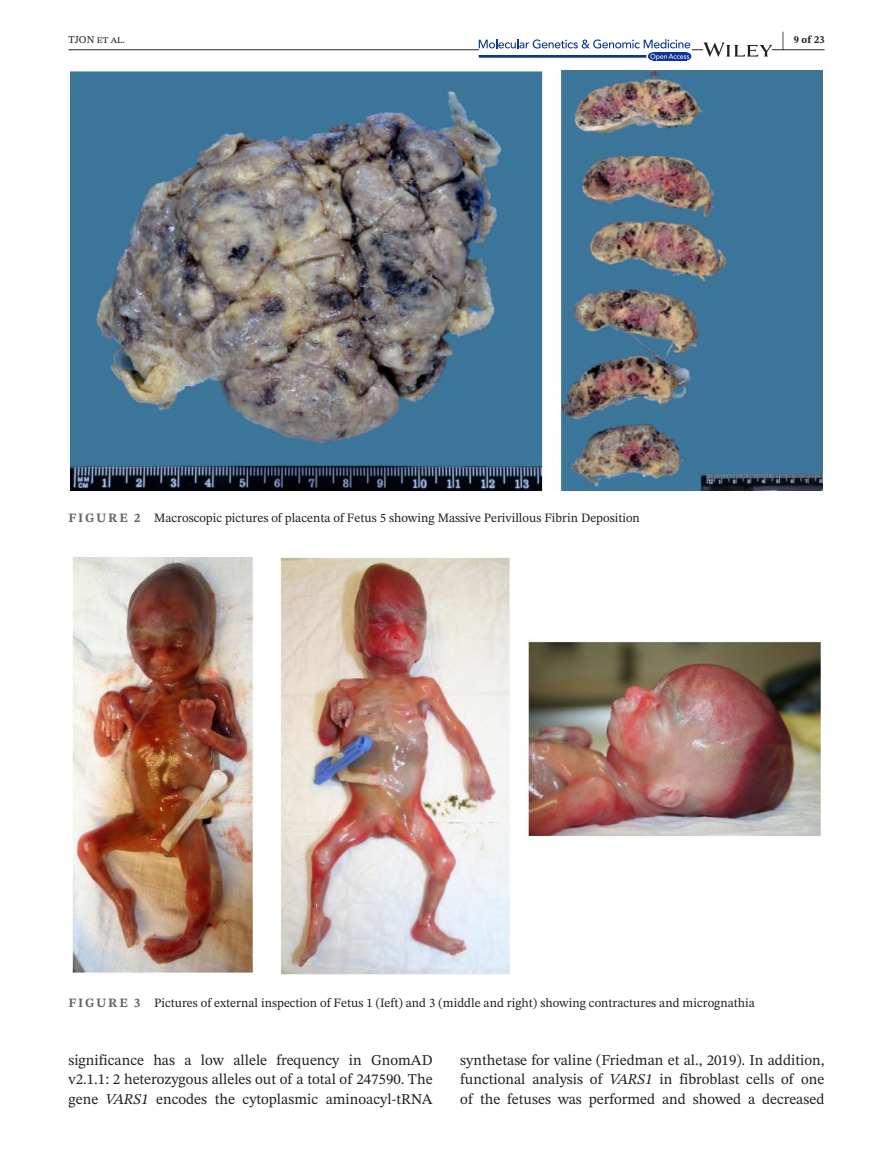
<style>
.page{position:relative;width:893px;height:1174px;background:#fff}
.page>*{position:absolute;margin:0;border:0;box-sizing:border-box;transform-origin:0 0}
.t1{font:700 21px "STIX Two Text";color:#231f20;scale:.42 1}
.t2{font:15px/19.5px "STIX Two Text";color:#231f20;text-align:justify}
.t3{font:12.75px "STIX Two Text";color:#231f20}
.t4{font:10.5px "STIX Two Text";color:#231f20}
.t5{font:700 10.5px "STIX Two Text";color:#231f20}
.s1{font-weight:700;color:#636366}
.s2{font-style:italic}
</style>
<div class="page">
<hr style="left:68px;top:49px;width:756px;height:1px;background:#231f20">
<svg style="left:479px;top:39px;width:211px;height:21px"></svg>
<svg style="left:703px;top:43px;width:69px;height:14px"></svg>
<img style="left:70px;top:70px;width:753px;height:420px">
<img style="left:73px;top:558px;width:747px;height:416px">
<h1 class="t1" style="left:782px;top:24px;width:8px">|</h1>
<p class="t4" style="left:68px;top:32px;width:58px">TJON et al.</p>
<p class="t5" style="left:794px;top:32px;width:32px">9 of 23</p>
<p class="t3" style="left:68px;top:509px;width:573px"><span class="s1">FIGURE 2</span> Macroscopic pictures of placenta of Fetus 5 showing Massive Perivillous Fibrin Deposition</p>
<p class="t3" style="left:68px;top:993px;width:688px"><span class="s1">FIGURE 3</span> Pictures of external inspection of Fetus 1 (Ieft) and 3 (middle and right) showing contractures and micrognathia</p>
<p class="t2" style="left:68px;top:1050px;width:366px">significance has a low allele frequency in GnomAD v2.1.1: 2 heterozygous alleles out of a total of 247590. The gene <span class="s2">VARS1</span> encodes the cytoplasmic aminoacyl-tRNA</p>
<p class="t2" style="left:460px;top:1050px;width:366px">synthetase for valine (Friedman et al., 2019). In addition, functional analysis of <span class="s2">VARS1</span> in fibroblast cells of one of the fetuses was performed and showed a decreased</p>
</div>
